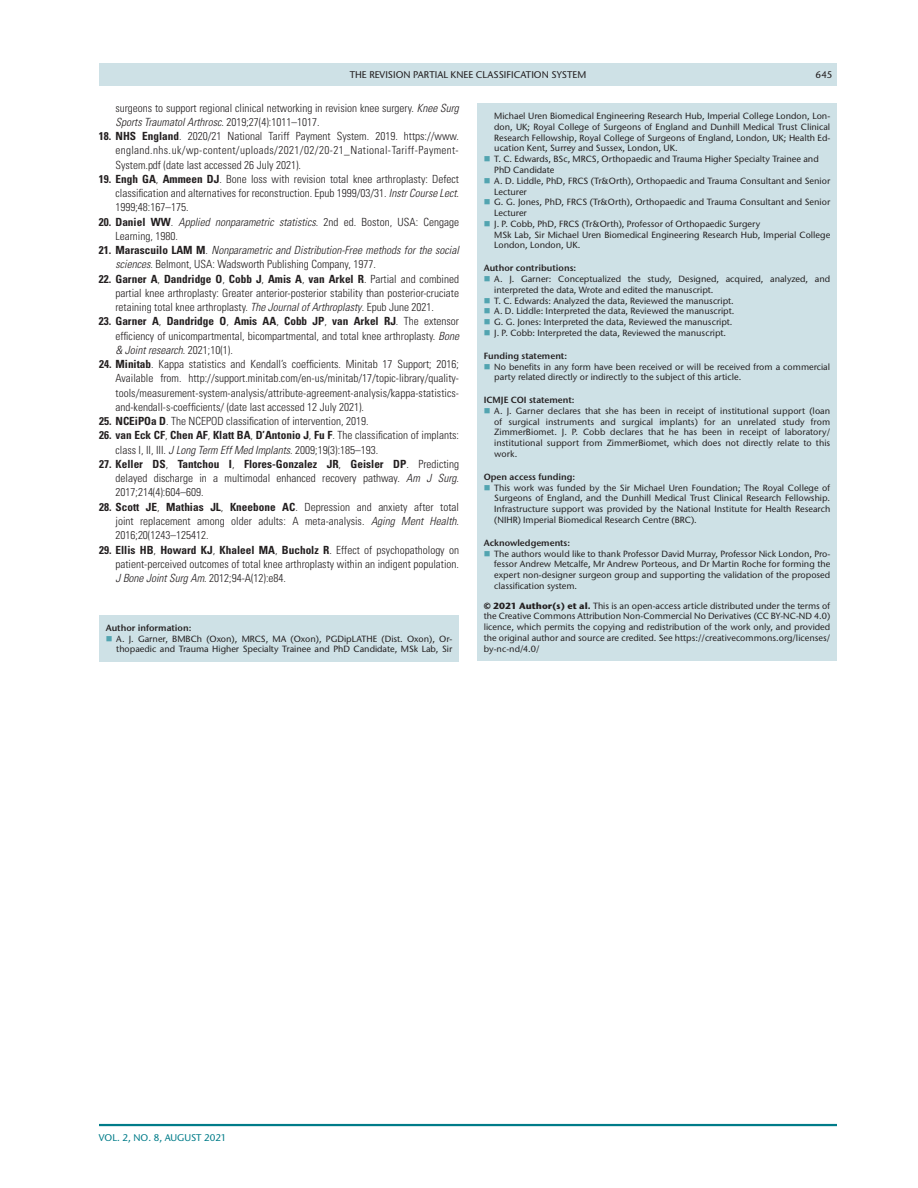
<style>
.page{position:relative;width:918px;height:1188px;background:#fff}
.page>*{position:absolute;margin:0;border:0;box-sizing:border-box;transform-origin:0 0}
.t1{font:300 condensed 11.25px/14.2px "Univers LT Std";color:#231f20;text-align:justify}
.t2{font:italic 300 condensed 11.25px/14.2px "Univers LT Std";color:#231f20}
.t3{font:500 9.75px "Stone Sans ITC Pro";color:#231f20}
.t4{font:500 9.75px "Stone Sans ITC Pro";color:#007c89}
.t5{font:500 9px/10.8px "Stone Sans ITC Pro";color:#231f20}
.t6{font:600 9px "Stone Sans ITC Pro";color:#231f20}
.s1{font-weight:700}
.s2{font-style:italic}
.s3{font-weight:700;font-style:normal}
.s4{font-style:normal}
</style>
<div class="page">
<hr style="left:99px;top:1124px;width:738px;height:2px;background:#007c89">
<div style="left:99px;top:63px;width:738px;height:23px;background:#cee1e6"></div>
<div style="left:99px;top:616px;width:360px;height:46px;background:#cee1e6"></div>
<div style="left:477px;top:104px;width:360px;height:557px;background:#cee1e6"></div>
<p class="t3" style="left:350px;top:68px;width:238px">THE REVISION PARTIAL KNEE CLASSIFICATION SYSTEM</p>
<p class="t3" style="left:816px;top:68px;width:18px">645</p>
<p class="t5" style="left:494px;top:111px;width:338px">Michael Uren Biomedical Engineering Research Hub, Imperial College London, Lon&shy;don, UK; Royal College of Surgeons of England and Dunhill Medical Trust Clinical Research Fellowship, Royal College of Surgeons of England, London, UK; Health Ed&shy;ucation Kent, Surrey and Sussex, London, UK.<br>T. C. Edwards, BSc, MRCS, Orthopaedic and Trauma Higher Specialty Trainee and PhD Candidate<br>A. D. Liddle, PhD, FRCS (Tr&amp;Orth), Orthopaedic and Trauma Consultant and Senior Lecturer<br>G. G. Jones, PhD, FRCS (Tr&amp;Orth), Orthopaedic and Trauma Consultant and Senior Lecturer<br>J. P. Cobb, PhD, FRCS (Tr&amp;Orth), Professor of Orthopaedic Surgery<br>MSk Lab, Sir Michael Uren Biomedical Engineering Research Hub, Imperial College London, London, UK.</p>
<p class="t6" style="left:484px;top:262px;width:94px">Author contributions:</p>
<p class="t5" style="left:494px;top:273px;width:338px">A. J. Garner: Conceptualized the study, Designed, acquired, analyzed, and interpreted the data, Wrote and edited the manuscript.<br>T. C. Edwards: Analyzed the data, Reviewed the manuscript.<br>A. D. Liddle: Interpreted the data, Reviewed the manuscript.<br>G. G. Jones: Interpreted the data, Reviewed the manuscript.<br>J. P. Cobb: Interpreted the data, Reviewed the manuscript.</p>
<p class="t6" style="left:484px;top:350px;width:85px">Funding statement:</p>
<p class="t5" style="left:494px;top:361px;width:337px">No benefits in any form have been received or will be received from a commercial party related directly or indirectly to the subject of this article.</p>
<p class="t6" style="left:484px;top:394px;width:92px">ICMJE COI statement:</p>
<p class="t5" style="left:494px;top:405px;width:338px;text-align:justify">A. J. Garner declares that she has been in receipt of institutional support (loan of surgical instruments and surgical implants) for an unrelated study from ZimmerBiomet. J. P. Cobb declares that he has been in receipt of laboratory/ institutional support from ZimmerBiomet, which does not directly relate to this work.</p>
<p class="t6" style="left:484px;top:471px;width:93px">Open access funding:</p>
<p class="t5" style="left:494px;top:482px;width:338px;text-align:justify">This work was funded by the Sir Michael Uren Foundation; The Royal College of Surgeons of England, and the Dunhill Medical Trust Clinical Research Fellowship.<br>Infrastructure support was provided by the National Institute for Health Research (NIHR) Imperial Biomedical Research Centre (BRC).</p>
<p class="t6" style="left:484px;top:537px;width:88px">Acknowledgements:</p>
<p class="t5" style="left:494px;top:548px;width:338px;text-align:justify">The authors would like to thank Professor David Murray, Professor Nick London, Pro&shy;fessor Andrew Metcalfe, Mr Andrew Porteous, and Dr Martin Roche for forming the expert non-designer surgeon group and supporting the validation of the proposed classification system.</p>
<p class="t5" style="left:484px;top:600px;width:348px;text-align:justify"><span class="s1">© 2021 Author(s) et al.</span> This is an open-access article distributed under the terms of the Creative Commons Attribution Non-Commercial No Derivatives (CC BY-NC-ND 4.0) licence, which permits the copying and redistribution of the work only, and provided the original author and source are credited. See https://creativecommons.org/licenses/ by-nc-nd/4.0/</p>
<p class="t1" style="left:116px;top:101px;width:345px">surgeons to support regional clinical networking in revision knee surgery. <span class="s2">Knee Surg<br>Sports Traumatol Arthrosc</span>. 2019;27(4):1011–1017.</p>
<p class="t1" style="left:116px;top:129px;width:345px;text-indent:-17px"><span class="s1">18. NHS England</span>. 2020/21 National Tariff Payment System. 2019. https://www. england.nhs.uk/wp-content/uploads/2021/02/20-21_National-Tariff-Payment-System.pdf (date last accessed 26 July 2021).</p>
<p class="t1" style="left:116px;top:172px;width:345px;text-indent:-17px"><span class="s1">19. Engh GA</span>, <span class="s1">Ammeen DJ</span>. Bone loss with revision total knee arthroplasty: Defect classification and alternatives for reconstruction. Epub 1999/03/31. <span class="s2">Instr Course Lect</span>.<br>1999;48:167–175.</p>
<p class="t1" style="left:116px;top:215px;width:345px;text-indent:-17px"><span class="s1">20. Daniel WW</span>. <span class="s2">Applied nonparametric statistics</span>. 2nd ed. Boston, USA: Cengage<br>Learning, 1980.</p>
<p class="t2" style="left:115px;top:243px;width:345px;text-indent:-17px"><span class="s3">21. Marascuilo LAM M</span><span class="s4">.</span> Nonparametric and Distribution-Free methods for the social sciences<span class="s4">. Belmont, USA: Wadsworth Publishing Company, 1977.</span></p>
<p class="t1" style="left:115px;top:272px;width:345px;text-indent:-16px"><span class="s1">22. Garner A</span>, <span class="s1">Dandridge O</span>, <span class="s1">Cobb J</span>, <span class="s1">Amis A</span>, <span class="s1">van Arkel R</span>. Partial and combined partial knee arthroplasty: Greater anterior-posterior stability than posterior-cruciate retaining total knee arthroplasty. <span class="s2">The Journal of Arthroplasty</span>. Epub June 2021.</p>
<p class="t1" style="left:116px;top:314px;width:345px;text-indent:-17px"><span class="s1">23. Garner A</span>, <span class="s1">Dandridge O</span>, <span class="s1">Amis AA</span>, <span class="s1">Cobb JP</span>, <span class="s1">van Arkel RJ</span>. The extensor efficiency of unicompartmental, bicompartmental, and total knee arthroplasty. <span class="s2">Bone &amp; Joint research</span>. 2021;10(1).</p>
<p class="t1" style="left:116px;top:357px;width:345px;text-indent:-17px"><span class="s1">24. Minitab</span>. Kappa statistics and Kendall’s coefficients. Minitab 17 Support; 2016; Available from. http://support.minitab.com/en-us/minitab/17/topic-library/quality&shy;tools/measurement-system-analysis/attribute-agreement-analysis/kappa-statistics&shy;and-kendall-s-coefficients/ (date last accessed 12 July 2021).</p>
<p class="t1" style="left:99px;top:414px;width:271px"><span class="s1">25. NCEiPOa D</span>. The NCEPOD classification of intervention, 2019.</p>
<p class="t1" style="left:116px;top:428px;width:345px;text-indent:-17px"><span class="s1">26. van Eck CF</span>, <span class="s1">Chen AF</span>, <span class="s1">Klatt BA</span>, <span class="s1">D’Antonio J</span>, <span class="s1">Fu F</span>. The classification of implants: class I, II, III. <span class="s2">J Long Term Eff Med Implants</span>. 2009;19(3):185–193.</p>
<p class="t1" style="left:116px;top:457px;width:345px;text-indent:-17px"><span class="s1">27. Keller DS</span>, <span class="s1">Tantchou I</span>, <span class="s1">Flores-Gonzalez JR</span>, <span class="s1">Geisler DP</span>. Predicting delayed discharge in a multimodal enhanced recovery pathway. <span class="s2">Am J Surg</span>.<br>2017;214(4):604–609.</p>
<p class="t1" style="left:116px;top:500px;width:345px;text-indent:-16px"><span class="s1">28. Scott JE</span>, <span class="s1">Mathias JL</span>, <span class="s1">Kneebone AC</span>. Depression and anxiety after total joint replacement among older adults: A meta-analysis. <span class="s2">Aging Ment Health</span>.<br>2016;20(1243–125412.</p>
<p class="t1" style="left:116px;top:542px;width:345px;text-indent:-16px"><span class="s1">29. Ellis HB</span>, <span class="s1">Howard KJ</span>, <span class="s1">Khaleel MA</span>, <span class="s1">Bucholz R</span>. Effect of psychopathology on patient-perceived outcomes of total knee arthroplasty within an indigent population.<br><span class="s2">J Bone Joint Surg Am</span>. 2012;94-A(12):e84.</p>
<p class="t6" style="left:106px;top:623px;width:87px">Author information:</p>
<p class="t5" style="left:116px;top:633px;width:338px">A. J. Garner, BMBCh (Oxon), MRCS, MA (Oxon), PGDipLATHE (Dist. Oxon), Or&shy;thopaedic and Trauma Higher Specialty Trainee and PhD Candidate, MSk Lab, Sir</p>
<p class="t4" style="left:99px;top:1132px;width:129px">VOL. 2, NO. 8, AUGUST 2021</p>
</div>
